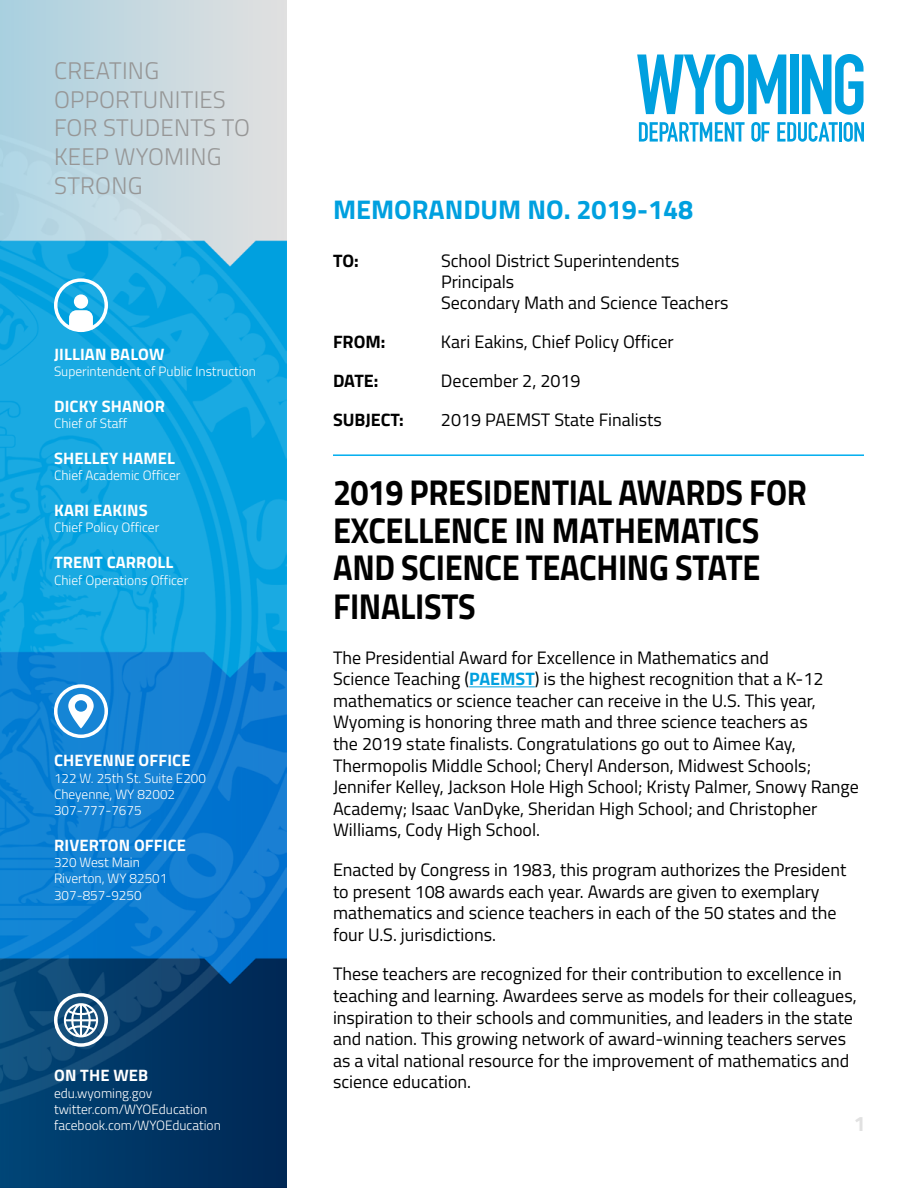
<style>
.page{position:relative;width:918px;height:1188px;background:#fff}
.page>*{position:absolute;margin:0;border:0;box-sizing:border-box;transform-origin:0 0}
.Headline{font:700 36px/38px "Titillium Web";letter-spacing:-.01em;color:#000;scale:.9 1}
.Section_Title{font:700 27px "Titillium Web";color:#00a0df}
.t1{font:300 24px/28.8px "Titillium Web";letter-spacing:.01em;color:#969696}
.t2{font:700 21px "Titillium Web";color:#e1e1e1}
.To__From__Etc{font:18px/21.6px "Titillium Web";color:#000}
.To__From__Etc-2{font:700 18px "Titillium Web";color:#000}
.Sidebar_Title{font:700 16.5px "Titillium Web";letter-spacing:.01em;color:#fff}
.Sidebar_Description{font:300 13.5px "Titillium Web";color:#fff}
.s1{font-weight:700;color:#00a0df}
</style>
<div class="page">
<img style="left:0;top:0;width:286px;height:1188px">
<svg style="left:54px;top:993px;width:54px;height:54px"></svg>
<svg style="left:54px;top:684px;width:54px;height:54px"></svg>
<svg style="left:54px;top:278px;width:54px;height:54px"></svg>
<svg style="left:637px;top:54px;width:149px;height:61px"></svg>
<div style="left:790px;top:55px;width:8px;height:59px;background:#00a0df"></div>
<svg style="left:802px;top:54px;width:62px;height:61px"></svg>
<svg style="left:639px;top:122px;width:106px;height:20px"></svg>
<svg style="left:751px;top:122px;width:19px;height:20px"></svg>
<svg style="left:777px;top:122px;width:61px;height:20px"></svg>
<hr style="left:839px;top:122px;width:3px;height:20px;background:#00a0df">
<svg style="left:844px;top:122px;width:20px;height:20px"></svg>
<hr style="left:333px;top:454px;width:531px;height:2px;background:#00aeef">
<hr style="left:469px;top:687px;width:66px;height:1px;background:#00a0df">
<p class="t1" style="left:54px;top:55px;width:197px">CREATING<br>OPPORTUNITIES<br>FOR STUDENTS TO<br>KEEP WYOMING<br>STRONG</p>
<p class="Sidebar_Title" style="left:54px;top:341px;width:112px">JILLIAN BALOW</p>
<p class="Sidebar_Description" style="left:54px;top:361px;width:203px">Superintendent of Public Instruction</p>
<p class="Sidebar_Title" style="left:54px;top:393px;width:112px">DICKY SHANOR</p>
<p class="Sidebar_Description" style="left:54px;top:414px;width:75px">Chief of Staff</p>
<p class="Sidebar_Title" style="left:54px;top:446px;width:122px">SHELLEY HAMEL</p>
<p class="Sidebar_Description" style="left:54px;top:466px;width:128px">Chief Academic Officer</p>
<p class="Sidebar_Title" style="left:54px;top:498px;width:95px">KARI EAKINS</p>
<p class="Sidebar_Description" style="left:54px;top:518px;width:107px">Chief Policy Officer</p>
<p class="Sidebar_Title" style="left:54px;top:550px;width:121px">TRENT CARROLL</p>
<p class="Sidebar_Description" style="left:54px;top:570px;width:136px">Chief Operations Officer</p>
<p class="Sidebar_Title" style="left:54px;top:748px;width:138px">CHEYENNE OFFICE</p>
<p class="Sidebar_Description" style="left:54px;top:768px;width:154px">122 W. 25th St. Suite E200</p>
<p class="Sidebar_Description" style="left:54px;top:784px;width:123px">Cheyenne, WY 82002</p>
<p class="Sidebar_Description" style="left:54px;top:801px;width:89px">307-777-7675</p>
<p class="Sidebar_Title" style="left:54px;top:833px;width:133px">RIVERTON OFFICE</p>
<p class="Sidebar_Description" style="left:54px;top:853px;width:87px">320 West Main</p>
<p class="Sidebar_Description" style="left:54px;top:869px;width:115px">Riverton, WY 82501</p>
<p class="Sidebar_Description" style="left:54px;top:885px;width:89px">307-857-9250</p>
<p class="Sidebar_Title" style="left:54px;top:1063px;width:96px">ON THE WEB</p>
<p class="Sidebar_Description" style="left:54px;top:1083px;width:100px">edu.wyoming.gov</p>
<p class="Sidebar_Description" style="left:54px;top:1099px;width:155px">twitter.com/WYOEducation</p>
<p class="Sidebar_Description" style="left:54px;top:1116px;width:168px">facebook.com/WYOEducation</p>
<p class="Section_Title" style="left:333px;top:189px;width:362px">MEMORANDUM NO. 2019-148</p>
<p class="To__From__Etc-2" style="left:333px;top:247px;width:27px">TO:</p>
<p class="To__From__Etc" style="left:441px;top:249px;width:240px">School District Superintendents</p>
<p class="To__From__Etc" style="left:441px;top:270px;width:75px">Principals</p>
<p class="To__From__Etc" style="left:441px;top:291px;width:289px">Secondary Math and Science Teachers</p>
<p class="To__From__Etc-2" style="left:333px;top:328px;width:54px">FROM:</p>
<p class="To__From__Etc" style="left:441px;top:330px;width:234px">Kari Eakins, Chief Policy Officer</p>
<p class="To__From__Etc-2" style="left:333px;top:367px;width:47px">DATE:</p>
<p class="To__From__Etc" style="left:441px;top:369px;width:141px">December 2, 2019</p>
<p class="To__From__Etc-2" style="left:333px;top:406px;width:72px">SUBJECT:</p>
<p class="To__From__Etc" style="left:441px;top:408px;width:222px">2019 PAEMST State Finalists</p>
<p class="Headline" style="left:333px;top:472px;width:528px">2019 PRESIDENTIAL AWARDS FOR<br>EXCELLENCE IN MATHEMATICS<br>AND SCIENCE TEACHING STATE<br>FINALISTS</p>
<p class="To__From__Etc" style="left:333px;top:646px;width:527px">The Presidential Award for Excellence in Mathematics and<br>Science Teaching (<span class="s1">PAEMST</span>) is the highest recognition that a K-12 mathematics or science teacher can receive in the U.S. This year, Wyoming is honoring three math and three science teachers as<br>the 2019 state finalists. Congratulations go out to Aimee Kay, Thermopolis Middle School; Cheryl Anderson, Midwest Schools; Jennifer Kelley, Jackson Hole High School; Kristy Palmer, Snowy Range Academy; Isaac VanDyke, Sheridan High School; and Christopher Williams, Cody High School.</p>
<p class="To__From__Etc" style="left:333px;top:858px;width:515px">Enacted by Congress in 1983, this program authorizes the President to present 108 awards each year. Awards are given to exemplary mathematics and science teachers in each of the 50 states and the four U.S. jurisdictions.</p>
<p class="To__From__Etc" style="left:333px;top:962px;width:525px">These teachers are recognized for their contribution to excellence in teaching and learning. Awardees serve as models for their colleagues, inspiration to their schools and communities, and leaders in the state and nation. This growing network of award-winning teachers serves as a vital national resource for the improvement of mathematics and science education.</p>
<p class="t2" style="left:854px;top:1107px;width:13px">1</p>
</div>
